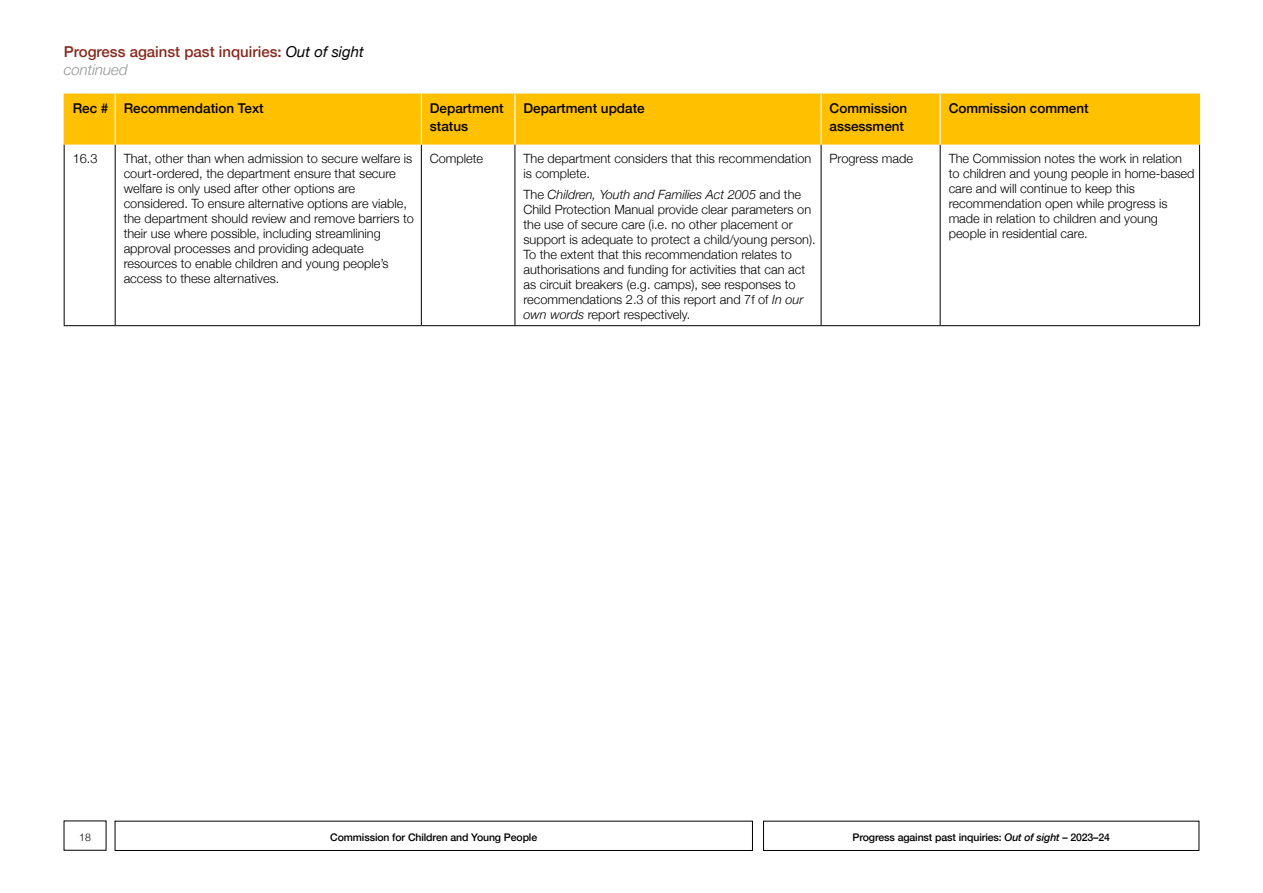
<style>
.page{position:relative;width:1263px;height:893px;background:#fff}
.page>*{position:absolute;margin:0;border:0;box-sizing:border-box;transform-origin:0 0}
.t1{font:500 15px/18px "Helvetica Neue";color:#852b20}
.t2{font:500 13.5px/18px "Helvetica Neue";color:#000}
.t3{font:300 12.75px/15px "Helvetica Neue";color:#000}
.t4{font:500 10.5px "Helvetica Neue";letter-spacing:-.01em;color:#000}
.t5{font:300 10.5px "Helvetica Neue";color:#000}
.s1{font-weight:400;font-style:italic;color:#000}
.s2{font-weight:300;font-style:italic;color:#939598}
.s3{font-style:italic}
</style>
<div class="page">
<div style="left:763px;top:821px;width:436px;height:30px;border:1px solid #000"></div>
<div style="left:115px;top:821px;width:638px;height:30px;border:1px solid #000"></div>
<div style="left:65px;top:94px;width:1134px;height:51px;background:#ffc000"></div>
<hr style="left:64px;top:145px;width:1px;height:180px;background:#000">
<hr style="left:115px;top:145px;width:1px;height:180px;background:#000">
<hr style="left:421px;top:145px;width:1px;height:180px;background:#000">
<hr style="left:514px;top:145px;width:1px;height:180px;background:#000">
<hr style="left:821px;top:145px;width:1px;height:180px;background:#000">
<hr style="left:940px;top:145px;width:1px;height:180px;background:#000">
<hr style="left:1199px;top:145px;width:1px;height:180px;background:#000">
<hr style="left:64px;top:325px;width:51px;height:1px;background:#000">
<hr style="left:115px;top:325px;width:306px;height:1px;background:#000">
<hr style="left:421px;top:325px;width:94px;height:1px;background:#000">
<hr style="left:515px;top:325px;width:306px;height:1px;background:#000">
<hr style="left:821px;top:325px;width:119px;height:1px;background:#000">
<hr style="left:940px;top:325px;width:260px;height:1px;background:#000">
<hr style="left:64px;top:94px;width:1px;height:51px;background:#fdb913">
<hr style="left:1199px;top:94px;width:1px;height:51px;background:#fdb913">
<hr style="left:115px;top:94px;width:1px;height:51px;background:#fff">
<hr style="left:421px;top:94px;width:1px;height:51px;background:#fff">
<hr style="left:514px;top:94px;width:1px;height:51px;background:#fff">
<hr style="left:820px;top:94px;width:2px;height:51px;background:#fff">
<hr style="left:940px;top:94px;width:1px;height:51px;background:#fff">
<p class="t1" style="left:64px;top:42px;width:302px">Progress against past inquiries: <span class="s1">Out of sight </span><span class="s2">continued</span></p>
<p class="t2" style="left:73px;top:98px;width:193px">Rec # Recommendation Text</p>
<p class="t2" style="left:430px;top:98px;width:75px">Department status</p>
<p class="t2" style="left:523px;top:98px;width:123px">Department update</p>
<p class="t2" style="left:830px;top:98px;width:79px">Commission assessment</p>
<p class="t2" style="left:949px;top:98px;width:142px">Commission comment</p>
<p class="t3" style="left:73px;top:150px;width:26px">16.3</p>
<p class="t3" style="left:124px;top:150px;width:292px">That, other than when admission to secure welfare is court-ordered, the department ensure that secure welfare is only used after other options are considered. To ensure alternative options are viable, the department should review and remove barriers to their use where possible, including streamlining approval processes and providing adequate resources to enable children and young people’s access to these alternatives.</p>
<p class="t3" style="left:430px;top:150px;width:55px">Complete</p>
<p class="t3" style="left:523px;top:150px;width:289px">The department considers that this recommendation is complete.</p>
<p class="t3" style="left:830px;top:150px;width:85px">Progress made</p>
<p class="t3" style="left:949px;top:150px;width:247px">The Commission notes the work in relation to children and young people in home-based care and will continue to keep this recommendation open while progress is made in relation to children and young people in residential care.</p>
<p class="t3" style="left:523px;top:186px;width:294px">The <span class="s3">Children, Youth and Families Act 2005</span> and the Child Protection Manual provide clear parameters on the use of secure care (i.e. no other placement or support is adequate to protect a child/young person).<br>To the extent that this recommendation relates to authorisations and funding for activities that can act as circuit breakers (e.g. camps), see responses to recommendations 2.3 of this report and 7f of <span class="s3">In our own words</span> report respectively.</p>
<p class="t5" style="left:79px;top:828px;width:13px">18</p>
<p class="t4" style="left:330px;top:829px;width:208px">Commission for Children and Young People</p>
<p class="t4" style="left:852px;top:829px;width:259px">Progress against past inquiries: <span class="s3">Out of sight</span> – 2023–24</p>
</div>
